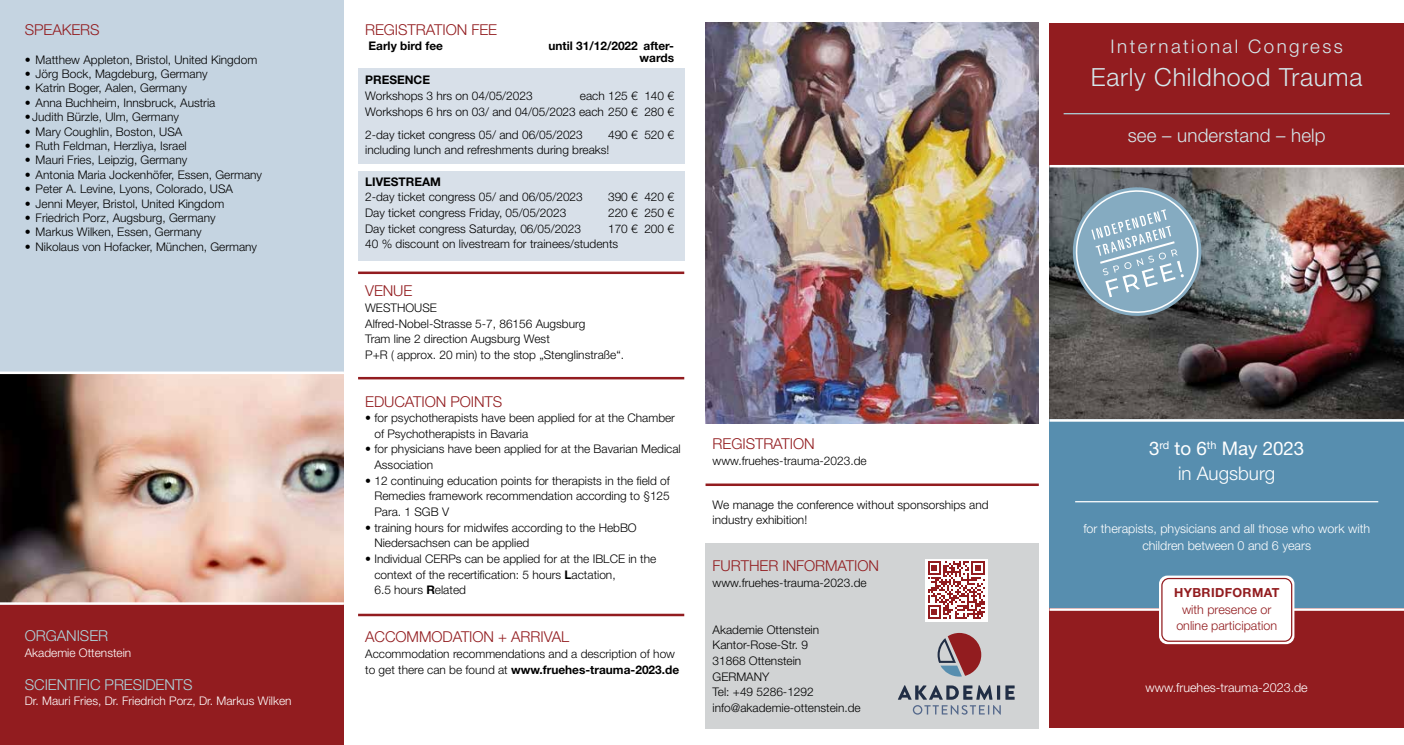
<style>
.page{position:relative;width:1404px;height:745px;background:#fff}
.page>*{position:absolute;margin:0;border:0;box-sizing:border-box;transform-origin:0 0}
.t1{font:300 25px "Helvetica Neue";letter-spacing:.03em;color:#d4e7eb}
.t2{font:18.75px/25px "Helvetica Neue";color:#fff;text-align:center}
.t3{font:300 18.75px "Helvetica Neue";letter-spacing:.13em;color:#d4e7eb}
.t4{font:300 18.75px "Helvetica Neue";letter-spacing:.01em;color:#d4e7eb}
.t5{font:300 15px "Helvetica Neue";letter-spacing:-.005em;color:#921c1f}
.t6{font:300 15px "Helvetica Neue";letter-spacing:-.005em;color:#add4dc}
.t7{font:300 12.5px/17.5px "Helvetica Neue";color:#fff;text-align:center}
.t8{font:300 12.5px/16.2px "Helvetica Neue";color:#921c1f;text-align:center}
.t9{font:700 12.5px "Helvetica Neue";letter-spacing:.03em;color:#921c1f}
.t10{font:300 11.88px/15.6px "Helvetica Neue";color:#000}
.t11{font:300 11.88px "Helvetica Neue";color:#fff}
.t12{font:700 11.88px/11.2px "Helvetica Neue";color:#000;text-align:right}
.s1{font-weight:700}
.s2{font-weight:300}
</style>
<div class="page">
<div style="left:0;top:0;width:344px;height:372px;background:#c5d4e1"></div>
<div style="left:0;top:602px;width:344px;height:142px;background:#921c1f"></div>
<div style="left:1049px;top:419px;width:354px;height:190px;background:#578eaf"></div>
<div style="left:1049px;top:608px;width:354px;height:119px;background:#921c1f"></div>
<div style="left:1049px;top:23px;width:354px;height:142px;background:#921c1f"></div>
<div style="left:705px;top:543px;width:333px;height:185px;background:#d1d3d4"></div>
<div style="left:358px;top:171px;width:326px;height:89px;background:#d8e0e9"></div>
<div style="left:358px;top:68px;width:326px;height:96px;background:#d8e0e9"></div>
<img style="left:1049px;top:167px;width:354px;height:251px">
<img style="left:0;top:374px;width:344px;height:228px">
<hr style="left:1075px;top:500px;width:302px;height:2px;background:#fff">
<hr style="left:1063px;top:113px;width:326px;height:1px;background:#add4dc">
<hr style="left:358px;top:271px;width:326px;height:3px;background:#921c1f">
<hr style="left:358px;top:376px;width:326px;height:3px;background:#921c1f">
<hr style="left:358px;top:613px;width:326px;height:2px;background:#921c1f">
<hr style="left:705px;top:483px;width:333px;height:2px;background:#921c1f">
<hr style="left:0;top:602px;width:344px;height:2px;background:#fff">
<hr style="left:1049px;top:419px;width:354px;height:2px;background:#fff">
<hr style="left:1049px;top:608px;width:354px;height:2px;background:#fff">
<hr style="left:0;top:371px;width:344px;height:3px;background:#fff">
<img style="left:705px;top:22px;width:333px;height:401px">
<div style="left:1160px;top:576px;width:132px;height:66px;background:#fff;border-radius:7px"></div>
<div style="left:1158px;top:575px;width:136px;height:68px;border:2px solid #fff;border-radius:7px"></div>
<div style="left:1161px;top:577px;width:131px;height:64px;border:1px solid #921c1f;border-radius:7px"></div>
<svg style="left:1065px;top:180px;width:143px;height:143px;background:#7e94a1"></svg>
<svg style="left:898px;top:685px;width:116px;height:29px"></svg>
<svg style="left:937px;top:632px;width:44px;height:44px"></svg>
<div style="left:924px;top:558px;width:63px;height:63px;background:#fff"></div>
<svg style="left:928px;top:561px;width:56px;height:57px"></svg>
<p class="t5" style="left:25px;top:20px;width:76px">SPEAKERS</p>
<p class="t10" style="left:25px;top:51px;width:234px">• Matthew Appleton, Bristol, United Kingdom</p>
<p class="t10" style="left:25px;top:66px;width:184px">• Jörg Bock, Magdeburg, Germany</p>
<p class="t10" style="left:25px;top:80px;width:163px">• Katrin Boger, Aalen, Germany</p>
<p class="t10" style="left:25px;top:94px;width:192px">• Anna Buchheim, Innsbruck, Austria</p>
<p class="t10" style="left:25px;top:109px;width:155px">• Judith Bürzle, Ulm, Germany</p>
<p class="t10" style="left:25px;top:123px;width:159px">• Mary Coughlin, Boston, USA</p>
<p class="t10" style="left:25px;top:138px;width:163px">• Ruth Feldman, Herzliya, Israel</p>
<p class="t10" style="left:25px;top:152px;width:164px">• Mauri Fries, Leipzig, Germany</p>
<p class="t10" style="left:25px;top:166px;width:239px">• Antonia Maria Jockenhöfer, Essen, Germany</p>
<p class="t10" style="left:25px;top:181px;width:210px">• Peter A. Levine, Lyons, Colorado, USA</p>
<p class="t10" style="left:25px;top:195px;width:201px">• Jenni Meyer, Bristol, United Kingdom</p>
<p class="t10" style="left:25px;top:209px;width:192px">• Friedrich Porz, Augsburg, Germany</p>
<p class="t10" style="left:25px;top:224px;width:178px">• Markus Wilken, Essen, Germany</p>
<p class="t10" style="left:25px;top:238px;width:234px">• Nikolaus von Hofacker, München, Germany</p>
<p class="t6" style="left:25px;top:626px;width:85px">ORGANISER</p>
<p class="t11" style="left:25px;top:645px;width:108px">Akademie Ottenstein</p>
<p class="t6" style="left:25px;top:674px;width:169px">SCIENTIFIC PRESIDENTS</p>
<p class="t11" style="left:25px;top:693px;width:268px">Dr. Mauri Fries, Dr. Friedrich Porz, Dr. Markus Wilken</p>
<p class="t5" style="left:365px;top:20px;width:133px">REGISTRATION FEE</p>
<p class="t12" style="left:368px;top:40px;width:76px">Early bird fee</p>
<p class="t12" style="left:548px;top:40px;width:127px">until 31/12/2022 after&shy;wards</p>
<p class="t12" style="left:365px;top:74px;width:66px">PRESENCE</p>
<p class="t10" style="left:365px;top:88px;width:169px">Workshops 3 hrs on 04/05/2023</p>
<p class="t10" style="left:365px;top:88px;width:310px;text-align:right">each 125 € 140 €<br>Workshops 6 hrs on 03/ and 04/05/2023 each 250 € 280 €</p>
<p class="t10" style="left:365px;top:126px;width:219px">2-day ticket congress 05/ and 06/05/2023</p>
<p class="t10" style="left:365px;top:126px;width:310px;text-indent:243px">490 € 520 € including lunch and refreshments during breaks!</p>
<p class="t12" style="left:365px;top:175px;width:77px">LIVESTREAM</p>
<p class="t10" style="left:365px;top:189px;width:219px">2-day ticket congress 05/ and 06/05/2023</p>
<p class="t10" style="left:608px;top:189px;width:67px">390 € 420 €</p>
<p class="t10" style="left:365px;top:204px;width:203px">Day ticket congress Friday, 05/05/2023</p>
<p class="t10" style="left:608px;top:204px;width:67px">220 € 250 €</p>
<p class="t10" style="left:365px;top:220px;width:217px">Day ticket congress Saturday, 06/05/2023</p>
<p class="t10" style="left:365px;top:220px;width:310px;text-indent:243px">170 € 200 €<br>40 % discount on livestream for trainees/students</p>
<p class="t5" style="left:365px;top:282px;width:49px">VENUE</p>
<p class="t10" style="left:365px;top:299px;width:260px">WESTHOUSE<br>Alfred-Nobel-Strasse 5-7, 86156 Augsburg<br>Tram line 2 direction Augsburg West<br>P+R ( approx. 20 min) to the stop „Stenglinstraße“.</p>
<p class="t5" style="left:365px;top:392px;width:139px">EDUCATION POINTS</p>
<p class="t10" style="left:374px;top:409px;width:302px;text-indent:-9px">• for psychotherapists have been applied for at the Chamber of Psychotherapists in Bavaria</p>
<p class="t10" style="left:374px;top:441px;width:308px;text-indent:-9px">• for physicians have been applied for at the Bavarian Medical<br>Association</p>
<p class="t10" style="left:374px;top:472px;width:297px;text-align:justify;text-indent:-9px">• 12 continuing education points for therapists in the field of Remedies framework recommendation according to §125<br>Para. 1 SGB V</p>
<p class="t10" style="left:374px;top:519px;width:264px;text-indent:-9px">• training hours for midwifes according to the HebBO<br>Niedersachsen can be applied</p>
<p class="t10" style="left:374px;top:550px;width:283px;text-indent:-9px">• Individual CERPs can be applied for at the IBLCE in the context of the recertification: 5 hours <span class="s1">L</span>actation,<br>6.5 hours <span class="s1">R</span>elated</p>
<p class="t5" style="left:365px;top:627px;width:205px">ACCOMMODATION + ARRIVAL</p>
<p class="t10" style="left:365px;top:645px;width:315px">Accommodation recommendations and a description of how to get there can be found at <span class="s1">www.fruehes-trauma-2023.de</span></p>
<p class="t5" style="left:712px;top:434px;width:104px">REGISTRATION</p>
<p class="t10" style="left:712px;top:452px;width:155px">www.fruehes-trauma-2023.de</p>
<p class="t10" style="left:712px;top:496px;width:277px">We manage the conference without sponsorships and industry exhibition!</p>
<p class="t5" style="left:712px;top:555px;width:168px">FURTHER INFORMATION</p>
<p class="t10" style="left:712px;top:574px;width:155px">www.fruehes-trauma-2023.de</p>
<p class="t10" style="left:712px;top:621px;width:150px">Akademie Ottenstein<br>Kantor-Rose-Str. 9<br>31868 Ottenstein<br>GERMANY<br>Tel: +49 5286-1292 info@akademie-ottenstein.de</p>
<h2 class="t3" style="left:1110px;top:35px;width:234px">International Congress</h2>
<h1 class="t1" style="left:1090px;top:62px;width:273px">Early Childhood Trauma</h1>
<h2 class="t4" style="left:1127px;top:124px;width:199px">see – understand – help</h2>
<h2 class="t2" style="left:1148px;top:435px;width:157px">3<sup>rd</sup> to 6<sup>th</sup> May 2023 <span class="s2">in Augsburg</span></h2>
<p class="t7" style="left:1083px;top:519px;width:288px">for therapists, physicians and all those who work with children between 0 and 6 years</p>
<p class="t9" style="left:1173px;top:584px;width:107px">HYBRIDFORMAT</p>
<p class="t8" style="left:1176px;top:600px;width:102px">with presence or online participation</p>
<p class="t7" style="left:1145px;top:678px;width:164px">www.fruehes-trauma-2023.de</p>
</div>
